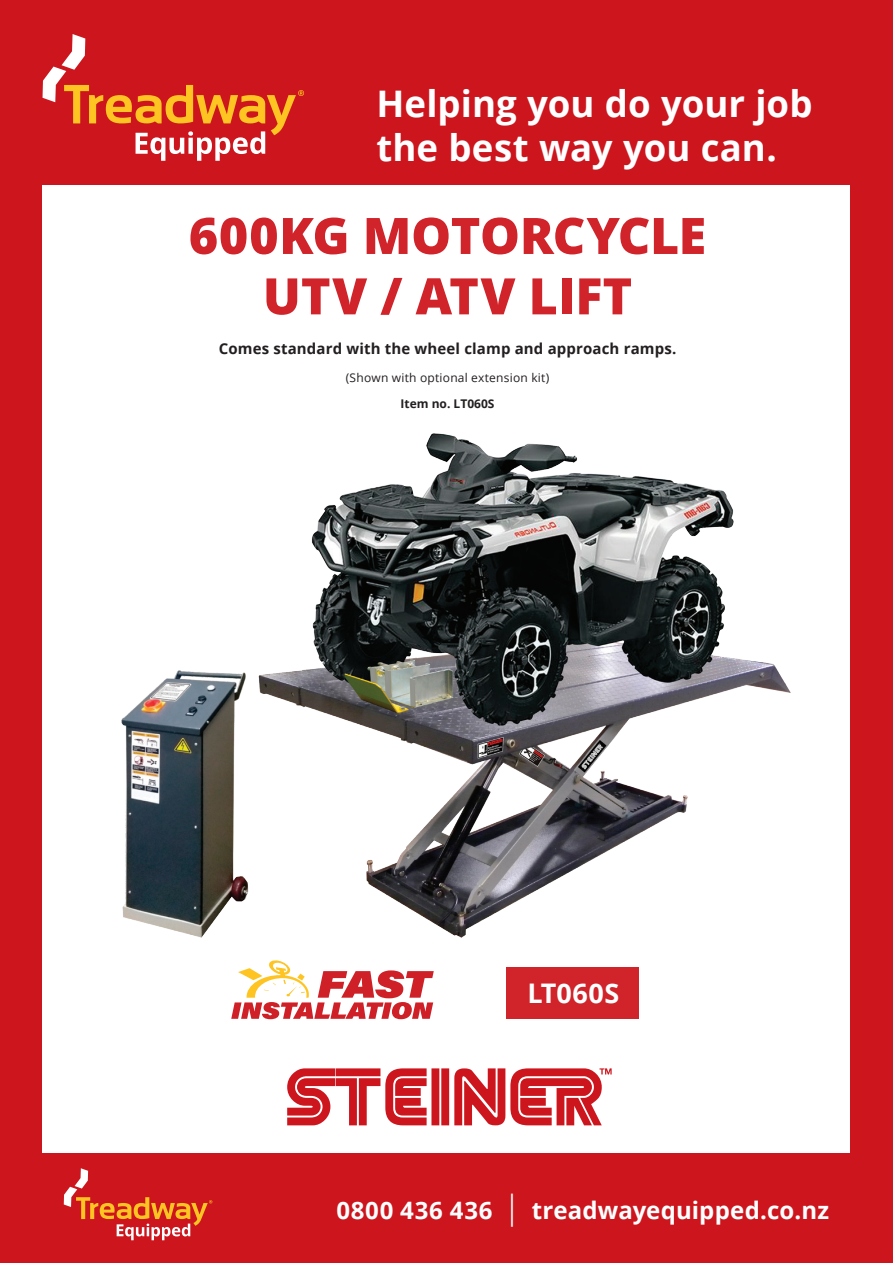
<style>
.page{position:relative;width:893px;height:1263px;background:#cd151d}
.page>*{position:absolute;margin:0;border:0;box-sizing:border-box;transform-origin:0 0}
.t1{font:800 50.25px/60.4px "Open Sans";color:#d1232a;text-align:center}
.t2{font:700 36.6px/44px "Open Sans";letter-spacing:.005em;color:#fff}
.t3{font:700 27px "Open Sans";letter-spacing:.02em;color:#fff}
.t4{font:700 24px "Open Sans";letter-spacing:.005em;color:#fff}
.t5{font:700 15px "Open Sans";letter-spacing:.01em;color:#231f20}
.t6{font:12px "Open Sans";letter-spacing:.02em;color:#231f20}
.t7{font:700 12px "Open Sans";color:#231f20}
.s1{font-weight:400;font-size:33.15px}
</style>
<div class="page">
<div style="left:43px;top:185px;width:807px;height:967px;background:#fff"></div>
<svg style="left:43px;top:34px;width:261px;height:127px"></svg>
<svg style="left:64px;top:1168px;width:148px;height:72px"></svg>
<div style="left:506px;top:967px;width:132px;height:52px;background:#d1232a"></div>
<svg style="left:287px;top:1068px;width:325px;height:57px"></svg>
<svg style="left:231px;top:960px;width:203px;height:59px"></svg>
<img style="left:121px;top:433px;width:670px;height:505px">
<h2 class="t2" style="left:376px;top:81px;width:438px">Helping you do your job the best way you can.</h2>
<h1 class="t1" style="left:189px;top:203px;width:519px">600KG MOTORCYCLE<br>UTV / ATV LIFT</h1>
<p class="t5" style="left:219px;top:338px;width:459px">Comes standard with the wheel clamp and approach ramps.</p>
<p class="t6" style="left:346px;top:369px;width:205px">(Shown with optional extension kit)</p>
<p class="t7" style="left:401px;top:396px;width:95px">Item no. LT060S</p>
<h3 class="t3" style="left:527px;top:974px;width:93px">LT060S</h3>
<h3 class="t4" style="left:336px;top:1193px;width:494px">0800 436 436 <span class="s1">|</span> treadwayequipped.co.nz</h3>
</div>
